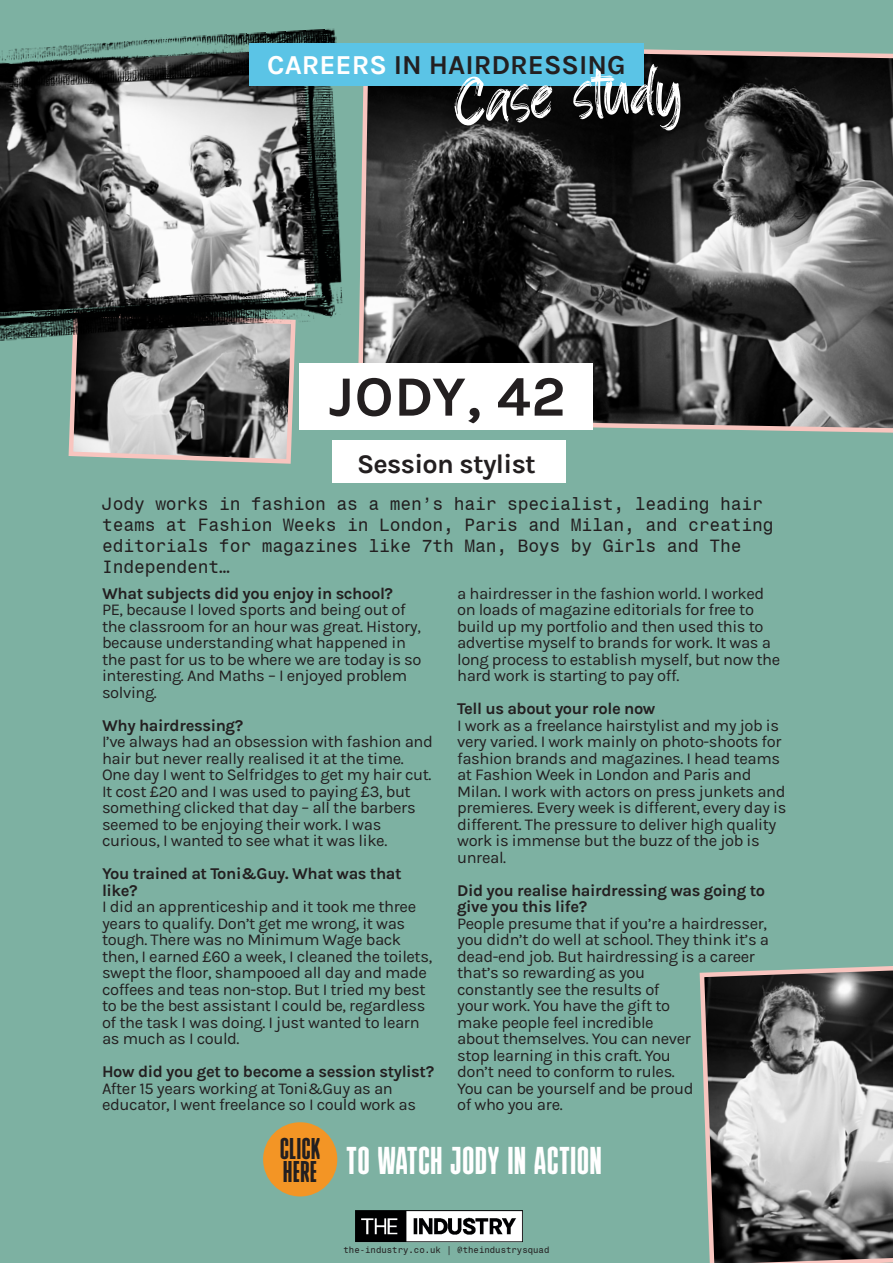
<style>
.page{position:relative;width:893px;height:1263px;background:#7db1a2}
.page>*{position:absolute;margin:0;border:0;box-sizing:border-box;transform-origin:0 0}
.t1{font:65.1px "Blacksign";color:#fff}
.t2{font:700 57px "Karla";letter-spacing:.01em;color:#231f20}
.t3{font:38.7px "Bulevar";letter-spacing:.025em;color:#fff}
.t4{font:30px "Bulevar";letter-spacing:.025em;color:#231f20}
.t5{font:700 27.45px "Karla";color:#231f20}
.t6{font:700 27px "Karla";letter-spacing:-.025em;color:#231f20}
.t7{font:18px/21px "Monospace 821 BT";letter-spacing:-.01em;color:#231f20}
.t8{font:16.5px/16.5px "Karla";letter-spacing:-.025em;color:#231f20}
.t9{font:700 16.5px/16.5px "Karla";letter-spacing:-.025em;color:#231f20}
.t10{font:9px "Monospace 821 BT";color:#231f20}
.s1{color:#fff}
.s2{font-weight:700}
</style>
<div class="page">
<svg style="left:68px;top:341px;width:227px;height:123px;background:#81807f"></svg>
<svg style="left:355px;top:49px;width:538px;height:384px;background:#464645"></svg>
<img style="left:0;top:28px;width:351px;height:313px">
<div style="left:249px;top:43px;width:395px;height:42px;background:#5bc4e6"></div>
<div style="left:300px;top:363px;width:293px;height:67px;background:#fff"></div>
<svg style="left:699px;top:966px;width:194px;height:297px;background:#80807f"></svg>
<img style="left:356px;top:1211px;width:167px;height:31px">
<div style="left:263px;top:1122px;width:74px;height:74px;background:#f39525;border-radius:50%"></div>
<div style="left:332px;top:440px;width:234px;height:42px;background:#fff"></div>
<p class="t5" style="left:267px;top:49px;width:360px"><span class="s1">CAREERS</span> IN HAIRDRESSING</p>
<p class="t1" style="left:452px;top:62px;width:229px;rotate:-3deg">Case study</p>
<p class="t2" style="left:329px;top:364px;width:238px">JODY, 42</p>
<p class="t6" style="left:357px;top:448px;width:180px">Session stylist</p>
<p class="t7" style="left:102px;top:493px;width:673px">Jody works in fashion as a men’s hair specialist, leading hair teams at Fashion Weeks in London, Paris and Milan, and creating editorials for magazines like 7th Man, Boys by Girls and The Independent…</p>
<p class="t8" style="left:102px;top:585px;width:321px"><span class="s2">What subjects did you enjoy in school?<br></span>PE, because I loved sports and being out of the classroom for an hour was great. History, because understanding what happened in the past for us to be where we are today is so interesting. And Maths – I enjoyed problem solving.</p>
<p class="t9" style="left:102px;top:717px;width:143px">Why hairdressing?</p>
<p class="t8" style="left:102px;top:734px;width:332px">I’ve always had an obsession with fashion and hair but never really realised it at the time.<br>One day I went to Selfridges to get my hair cut.<br>It cost £20 and I was used to paying £3, but something clicked that day – all the barbers seemed to be enjoying their work. I was curious, I wanted to see what it was like.</p>
<p class="t9" style="left:102px;top:865px;width:301px">You trained at Toni&amp;Guy. What was that like?</p>
<p class="t8" style="left:102px;top:899px;width:332px">I did an apprenticeship and it took me three years to qualify. Don’t get me wrong, it was tough. There was no Minimum Wage back then, I earned £60 a week, I cleaned the toilets, swept the floor, shampooed all day and made coffees and teas non-stop. But I tried my best to be the best assistant I could be, regardless of the task I was doing. I just wanted to learn as much as I could.</p>
<p class="t9" style="left:102px;top:1063px;width:334px">How did you get to become a session stylist?</p>
<p class="t8" style="left:102px;top:1080px;width:315px">After 15 years working at Toni&amp;Guy as an educator, I went freelance so I could work as</p>
<p class="t8" style="left:457px;top:585px;width:325px">a hairdresser in the fashion world. I worked on loads of magazine editorials for free to build up my portfolio and then used this to advertise myself to brands for work. It was a long process to establish myself, but now the hard work is starting to pay off.</p>
<p class="t9" style="left:457px;top:700px;width:200px">Tell us about your role now</p>
<p class="t8" style="left:457px;top:717px;width:331px">I work as a freelance hairstylist and my job is very varied. I work mainly on photo-shoots for fashion brands and magazines. I head teams at Fashion Week in London and Paris and Milan. I work with actors on press junkets and premieres. Every week is different, every day is different. The pressure to deliver high quality work is immense but the buzz of the job is unreal.</p>
<p class="t9" style="left:457px;top:882px;width:310px">Did you realise hairdressing was going to give you this life?</p>
<p class="t8" style="left:457px;top:915px;width:313px">People presume that if you’re a hairdresser, you didn’t do well at school. They think it’s a dead-end job. But hairdressing is a career that’s so rewarding as you<br>constantly see the results of<br>your work. You have the gift to<br>make people feel incredible<br>about themselves. You can never<br>stop learning in this craft. You<br>don’t need to conform to rules.<br>You can be yourself and be proud<br>of who you are.</p>
<p class="t3" style="left:346px;top:1139px;width:257px">TO WATCH JODY IN ACTION</p>
<p class="t4" style="left:280px;top:1132px;width:41px">CLICK</p>
<p class="t4" style="left:283px;top:1155px;width:35px">HERE</p>
<p class="t10" style="left:344px;top:1245px;width:207px">the-industry.co.uk | @theindustrysquad</p>
</div>
